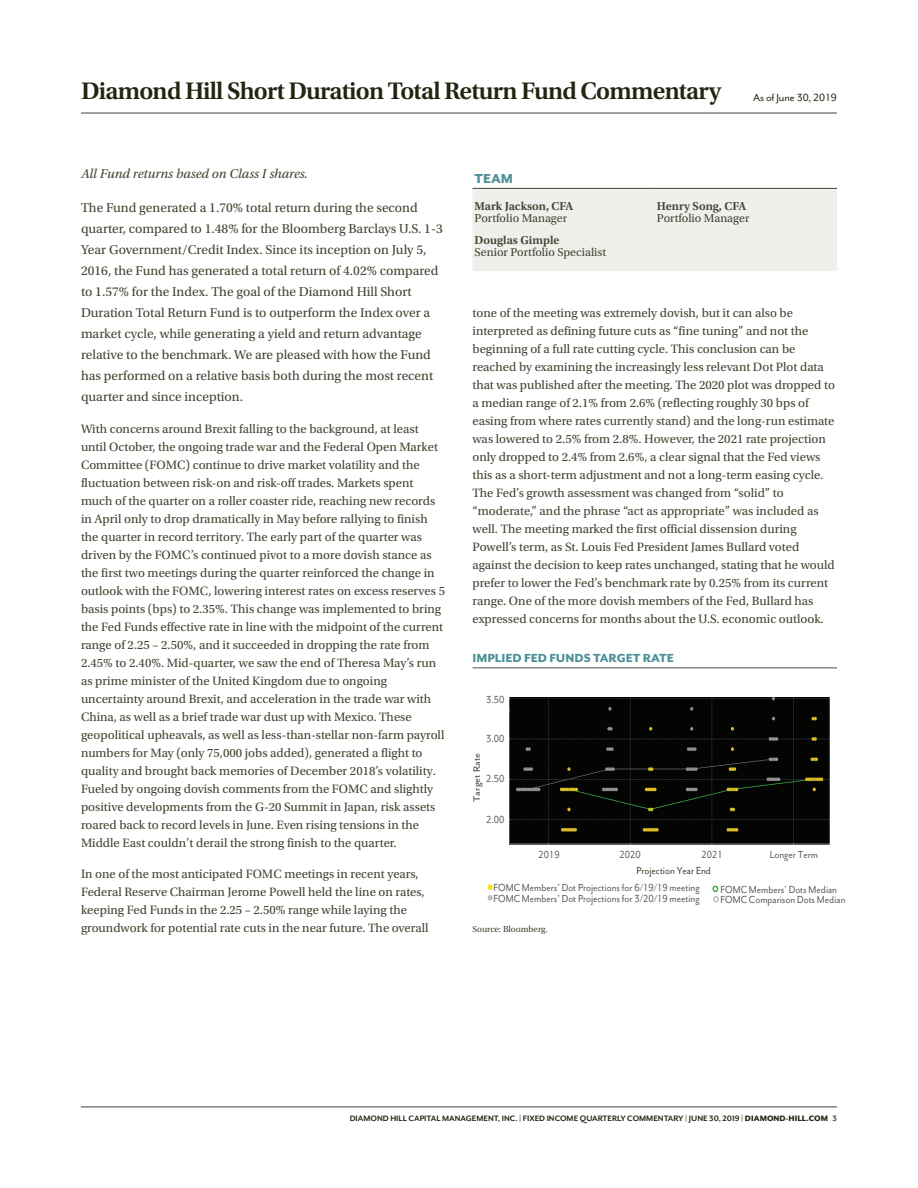
<style>
.page{position:relative;width:918px;height:1188px;background:#fff}
.page>*{position:absolute;margin:0;border:0;box-sizing:border-box;transform-origin:0 0}
._1AA_Head_U_18_20__r{font:600 25.2px "Utopia Std";letter-spacing:-.03em;color:#212610}
._1_Table_Title_PMS_E{font:800 15px "Mr Eaves San OT";color:#4c9098}
._3A_Body_U_8_5_12_sp{font:13.5px/21px "Utopia Std";color:#424331}
._3A_Body_U_8_5_12_sp-2{font:italic 13.5px "Utopia Std";color:#424331}
._3_Head_PMS_E_8_10{font:800 13.5px "Mr Eaves San OT";color:#4c9098}
._3A_Body_U_8_5_12_sp-3{font:12.75px/18px "Utopia Std";color:#424331}
._5_Table_Cell_E_8_8{font:12px "Utopia Std";color:#424331}
._5_Table_Cell_E_8_8-2{font:600 12px "Utopia Std";color:#424331}
.t1{font:12px "Mr Eaves San OT";letter-spacing:-.01em;color:#212610}
.t2{font:11.85px/10.8px "Mr Eaves San OT";color:#595a5a;scale:.89 1}
.t3{font:11.85px "Mr Eaves San OT";color:#424331;scale:.89 1}
.t4{font:10.5px "Mr Eaves San OT";color:#424331;scale:1.12 1}
.t5{font:700 9px "Mr Eaves San OT";color:#212610}
._3A_Body_U_8_5_12_sp-4{font:9px "Utopia Std";color:#424331}
.s1{font-weight:800}
.s2{color:#424331}
</style>
<div class="page">
<svg style="left:81px;top:112px;width:756px;height:1px"></svg>
<hr style="left:81px;top:113px;width:756px;height:1px;background:#424331">
<div style="left:473px;top:189px;width:364px;height:82px;background:#efefec"></div>
<hr style="left:472px;top:188px;width:183px;height:1px;background:#424331">
<hr style="left:655px;top:188px;width:182px;height:1px;background:#424331">
<hr style="left:472px;top:668px;width:365px;height:1px;background:#4f5241">
<svg style="left:712px;top:886px;width:7px;height:17px"></svg>
<svg style="left:488px;top:884px;width:5px;height:17px"></svg>
<img style="left:510px;top:697px;width:320px;height:148px">
<hr style="left:81px;top:1107px;width:756px;height:1px;background:#424331">
<p class="_1AA_Head_U_18_20__r" style="left:81px;top:77px;width:642px">Diamond Hill Short Duration Total Return Fund Commentary</p>
<p class="t1" style="left:753px;top:91px;width:85px">As of June 30, 2019</p>
<p class="_3A_Body_U_8_5_12_sp-2" style="left:81px;top:166px;width:228px">All Fund returns based on Class I shares.</p>
<p class="_3A_Body_U_8_5_12_sp" style="left:81px;top:198px;width:363px">The Fund generated a 1.70% total return during the second quarter, compared to 1.48% for the Bloomberg Barclays U.S. 1-3<br>Year Government/Credit Index. Since its inception on July 5, 2016, the Fund has generated a total return of 4.02% compared to 1.57% for the Index. The goal of the Diamond Hill Short Duration Total Return Fund is to outperform the Index over a market cycle, while generating a yield and return advantage relative to the benchmark. We are pleased with how the Fund has performed on a relative basis both during the most recent quarter and since inception.</p>
<p class="_3A_Body_U_8_5_12_sp-3" style="left:81px;top:420px;width:366px">With concerns around Brexit falling to the background, at least until October, the ongoing trade war and the Federal Open Market Committee (FOMC) continue to drive market volatility and the fluctuation between risk-on and risk-off trades. Markets spent much of the quarter on a roller coaster ride, reaching new records in April only to drop dramatically in May before rallying to finish the quarter in record territory. The early part of the quarter was driven by the FOMC’s continued pivot to a more dovish stance as the first two meetings during the quarter reinforced the change in outlook with the FOMC, lowering interest rates on excess reserves 5 basis points (bps) to 2.35%. This change was implemented to bring the Fed Funds effective rate in line with the midpoint of the current range of 2.25 – 2.50%, and it succeeded in dropping the rate from 2.45% to 2.40%. Mid-quarter, we saw the end of Theresa May’s run as prime minister of the United Kingdom due to ongoing uncertainty around Brexit, and acceleration in the trade war with China, as well as a brief trade war dust up with Mexico. These geopolitical upheavals, as well as less-than-stellar non-farm payroll numbers for May (only 75,000 jobs added), generated a flight to quality and brought back memories of December 2018’s volatility.<br>Fueled by ongoing dovish comments from the FOMC and slightly positive developments from the G-20 Summit in Japan, risk assets roared back to record levels in June. Even rising tensions in the Middle East couldn’t derail the strong finish to the quarter.</p>
<p class="_3A_Body_U_8_5_12_sp-3" style="left:81px;top:866px;width:349px">In one of the most anticipated FOMC meetings in recent years, Federal Reserve Chairman Jerome Powell held the line on rates, keeping Fed Funds in the 2.25 – 2.50% range while laying the groundwork for potential rate cuts in the near future. The overall</p>
<p class="_1_Table_Title_PMS_E" style="left:475px;top:170px;width:40px">TEAM</p>
<p class="_5_Table_Cell_E_8_8-2" style="left:475px;top:200px;width:100px">Mark Jackson, CFA</p>
<p class="_5_Table_Cell_E_8_8" style="left:475px;top:212px;width:94px">Portfolio Manager</p>
<p class="_5_Table_Cell_E_8_8-2" style="left:475px;top:234px;width:86px">Douglas Gimple</p>
<p class="_5_Table_Cell_E_8_8" style="left:475px;top:246px;width:133px">Senior Portfolio Specialist</p>
<p class="_5_Table_Cell_E_8_8-2" style="left:657px;top:200px;width:91px">Henry Song, CFA</p>
<p class="_5_Table_Cell_E_8_8" style="left:657px;top:212px;width:94px">Portfolio Manager</p>
<p class="_3A_Body_U_8_5_12_sp-3" style="left:472px;top:304px;width:364px">tone of the meeting was extremely dovish, but it can also be interpreted as defining future cuts as “fine tuning” and not the beginning of a full rate cutting cycle. This conclusion can be reached by examining the increasingly less relevant Dot Plot data that was published after the meeting. The 2020 plot was dropped to a median range of 2.1% from 2.6% (reflecting roughly 30 bps of easing from where rates currently stand) and the long-run estimate was lowered to 2.5% from 2.8%. However, the 2021 rate projection only dropped to 2.4% from 2.6%, a clear signal that the Fed views this as a short-term adjustment and not a long-term easing cycle.<br>The Fed’s growth assessment was changed from “solid” to “moderate,” and the phrase “act as appropriate” was included as well. The meeting marked the first official dissension during Powell’s term, as St. Louis Fed President James Bullard voted against the decision to keep rates unchanged, stating that he would prefer to lower the Fed’s benchmark rate by 0.25% from its current range. One of the more dovish members of the Fed, Bullard has expressed concerns for months about the U.S. economic outlook.</p>
<p class="_3_Head_PMS_E_8_10" style="left:472px;top:650px;width:203px">IMPLIED FED FUNDS TARGET RATE</p>
<p class="t2" style="left:486px;top:694px;width:22px">3.50</p>
<p class="t2" style="left:486px;top:733px;width:22px">3.00</p>
<p class="t4" style="left:471px;top:802px;width:45px;rotate:-90deg">Target Rate</p>
<p class="t2" style="left:486px;top:773px;width:22px">2.50</p>
<p class="t2" style="left:486px;top:814px;width:22px">2.00</p>
<p class="t2" style="left:539px;top:850px;width:25px">2019</p>
<p class="t2" style="left:620px;top:850px;width:25px">2020</p>
<p class="t2" style="left:702px;top:850px;width:25px">2021</p>
<p class="t2" style="left:770px;top:850px;width:56px">Longer Term</p>
<p class="t3" style="left:636px;top:865px;width:85px">Projection Year End</p>
<p class="t2" style="left:494px;top:882px;width:233px">FOMC Members’ Dot Projections for 6/19/19 meeting<br>FOMC Members’ Dot Projections for 3/20/19 meeting</p>
<p class="t2" style="left:721px;top:884px;width:142px;line-height:10.1px">FOMC Members’ Dots Median<br>FOMC Comparison Dots Median</p>
<p class="_3A_Body_U_8_5_12_sp-4" style="left:472px;top:924px;width:77px">Source: Bloomberg.</p>
<p class="t5" style="left:350px;top:1113px;width:489px">DIAMOND HILL CAPITAL MANAGEMENT, INC. | FIXED INCOME QUARTERLY COMMENTARY | JUNE 30, 2019 | <span class="s1">DIAMOND-HILL.COM</span> <span class="s2">3</span></p>
</div>
